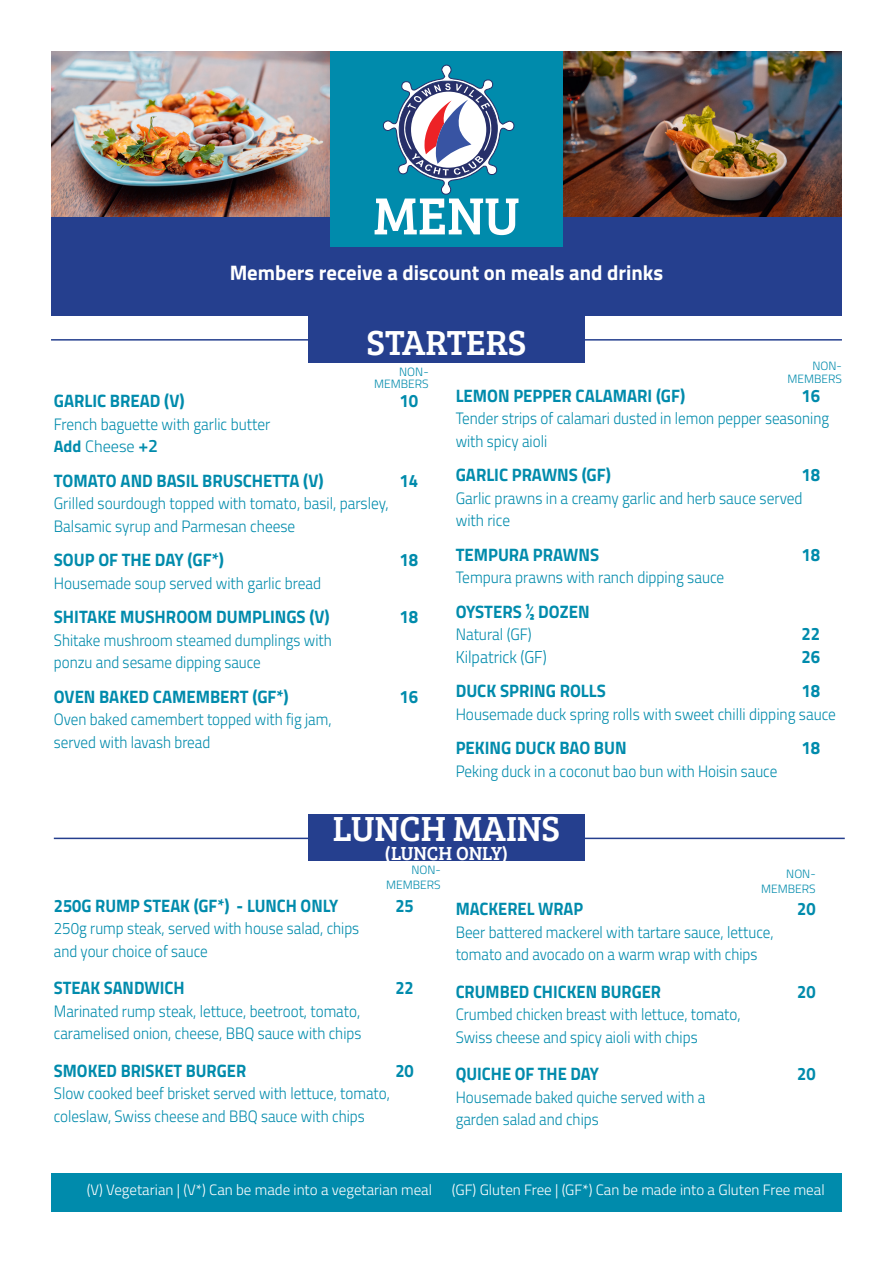
<style>
.page{position:relative;width:893px;height:1263px;background:#fff}
.page>*{position:absolute;margin:0;border:0;box-sizing:border-box;transform-origin:0 0}
.t1{font:54px "Bree Serif";color:#fff}
.t2{font:36px "Bree Serif";color:#fff}
.t3{font:700 21px "Titillium Web";color:#fff}
.t4{font:19.5px "Bree Serif";color:#fff}
.t5{font:700 18px "Titillium Web";color:#008bac;scale:.93 1}
.t6{font:700 18px "Titillium Web";color:#008bac;scale:.91 1}
.t7{font:300 17.25px "Titillium Web";color:#008bac;scale:.93 1}
.t8{font:300 16.5px/22.5px "Titillium Web";color:#008bac;scale:.91 1}
.t9{font:300 16.5px/22.5px "Titillium Web";color:#008bac;scale:.93 1}
.t10{font:300 16.5px "Titillium Web";color:#008bac}
.t11{font:300 15px "Titillium Web";color:#fff}
.t12{font:300 12px "Titillium Web";color:#008bac}
.s1{font-weight:700}
.s2{font-weight:600;font-size:18px}
</style>
<div class="page">
<img style="left:51px;top:51px;width:279px;height:167px">
<img style="left:563px;top:51px;width:279px;height:167px">
<div style="left:51px;top:218px;width:791px;height:98px;background:#253f8e"></div>
<div style="left:51px;top:1173px;width:791px;height:39px;background:#008bac"></div>
<hr style="left:51px;top:339px;width:791px;height:2px;background:#253f8e">
<div style="left:308px;top:316px;width:277px;height:46px;background:#253f8e"></div>
<hr style="left:54px;top:838px;width:791px;height:1px;background:#253f8e">
<div style="left:308px;top:814px;width:277px;height:47px;background:#253f8e"></div>
<div style="left:330px;top:51px;width:233px;height:196px;background:#008bac"></div>
<svg style="left:383px;top:65px;width:131px;height:130px"></svg>
<p class="t1" style="left:373px;top:176px;width:147px">MENU</p>
<p class="t3" style="left:230px;top:257px;width:435px">Members receive a discount on meals and drinks</p>
<p class="t2" style="left:367px;top:316px;width:161px">STARTERS</p>
<p class="t12" style="left:399px;top:363px;width:31px">NON-</p>
<p class="t12" style="left:374px;top:375px;width:56px">MEMBERS</p>
<p class="t12" style="left:812px;top:357px;width:31px">NON-</p>
<p class="t12" style="left:787px;top:370px;width:56px">MEMBERS</p>
<p class="t5" style="left:456px;top:382px;width:248px">LEMON PEPPER CALAMARI (GF)</p>
<p class="t5" style="left:801px;top:382px;width:22px">16</p>
<p class="t8" style="left:456px;top:406px;width:412px">Tender strips of calamari dusted in lemon pepper seasoning with spicy aioli</p>
<p class="t5" style="left:456px;top:461px;width:168px">GARLIC PRAWNS (GF)</p>
<p class="t5" style="left:801px;top:461px;width:22px">18</p>
<p class="t9" style="left:456px;top:486px;width:375px">Garlic prawns in a creamy garlic and herb sauce served with rice</p>
<p class="t5" style="left:456px;top:541px;width:156px">TEMPURA PRAWNS</p>
<p class="t5" style="left:801px;top:541px;width:22px">18</p>
<p class="t9" style="left:456px;top:565px;width:290px">Tempura prawns with ranch dipping sauce</p>
<p class="t5" style="left:456px;top:598px;width:146px">OYSTERS ½ DOZEN</p>
<p class="t9" style="left:456px;top:622px;width:83px">Natural (GF)</p>
<p class="t5" style="left:801px;top:620px;width:22px">22</p>
<p class="t7" style="left:456px;top:644px;width:99px">Kilpatrick (GF)</p>
<p class="t5" style="left:801px;top:643px;width:22px">26</p>
<p class="t5" style="left:456px;top:677px;width:163px">DUCK SPRING ROLLS</p>
<p class="t5" style="left:801px;top:677px;width:22px">18</p>
<p class="t9" style="left:456px;top:702px;width:410px">Housemade duck spring rolls with sweet chilli dipping sauce</p>
<p class="t5" style="left:456px;top:734px;width:185px">PEKING DUCK BAO BUN</p>
<p class="t5" style="left:801px;top:734px;width:22px">18</p>
<p class="t8" style="left:456px;top:759px;width:355px">Peking duck in a coconut bao bun with Hoisin sauce</p>
<p class="t5" style="left:54px;top:387px;width:142px">GARLIC BREAD (V)</p>
<p class="t5" style="left:400px;top:387px;width:22px">10</p>
<p class="t9" style="left:54px;top:412px;width:234px">French baguette with garlic butter</p>
<p class="t10" style="left:54px;top:435px;width:106px"><span class="s1">Add</span> Cheese <span class="s2">+2</span></p>
<p class="t5" style="left:54px;top:467px;width:292px">TOMATO AND BASIL BRUSCHETTA (V)</p>
<p class="t5" style="left:400px;top:467px;width:22px">14</p>
<p class="t9" style="left:54px;top:491px;width:362px">Grilled sourdough topped with tomato, basil, parsley,<br>Balsamic syrup and Parmesan cheese</p>
<p class="t5" style="left:54px;top:546px;width:184px">SOUP OF THE DAY (GF*)</p>
<p class="t5" style="left:400px;top:546px;width:22px">18</p>
<p class="t9" style="left:54px;top:571px;width:289px">Housemade soup served with garlic bread</p>
<p class="t5" style="left:54px;top:603px;width:298px">SHITAKE MUSHROOM DUMPLINGS (V)</p>
<p class="t5" style="left:400px;top:603px;width:22px">18</p>
<p class="t8" style="left:54px;top:628px;width:307px">Shitake mushroom steamed dumplings with</p>
<p class="t8" style="left:54px;top:650px;width:229px">ponzu and sesame dipping sauce</p>
<p class="t5" style="left:54px;top:683px;width:254px">OVEN BAKED CAMEMBERT (GF*)</p>
<p class="t5" style="left:400px;top:683px;width:22px">16</p>
<p class="t8" style="left:54px;top:707px;width:307px">Oven baked camembert topped with fig jam,</p>
<p class="t8" style="left:54px;top:730px;width:173px">served with lavash bread</p>
<p class="t2" style="left:333px;top:802px;width:228px">LUNCH MAINS</p>
<p class="t4" style="left:385px;top:839px;width:125px">(LUNCH ONLY)</p>
<p class="t12" style="left:411px;top:861px;width:31px">NON-</p>
<p class="t12" style="left:386px;top:876px;width:56px">MEMBERS</p>
<p class="t12" style="left:786px;top:865px;width:31px">NON-</p>
<p class="t12" style="left:761px;top:880px;width:56px">MEMBERS</p>
<p class="t6" style="left:54px;top:892px;width:314px">250G RUMP STEAK (GF*) - LUNCH ONLY</p>
<p class="t6" style="left:395px;top:892px;width:22px">25</p>
<p class="t8" style="left:54px;top:916px;width:337px">250g rump steak, served with house salad, chips and your choice of sauce</p>
<p class="t6" style="left:54px;top:974px;width:145px">STEAK SANDWICH</p>
<p class="t6" style="left:395px;top:974px;width:22px">22</p>
<p class="t8" style="left:54px;top:999px;width:339px">Marinated rump steak, lettuce, beetroot, tomato, caramelised onion, cheese, BBQ sauce with chips</p>
<p class="t6" style="left:54px;top:1057px;width:213px">SMOKED BRISKET BURGER</p>
<p class="t6" style="left:395px;top:1057px;width:22px">20</p>
<p class="t8" style="left:54px;top:1081px;width:371px">Slow cooked beef brisket served with lettuce, tomato, coleslaw, Swiss cheese and BBQ sauce with chips</p>
<p class="t6" style="left:456px;top:895px;width:142px">MACKEREL WRAP</p>
<p class="t6" style="left:797px;top:895px;width:22px">20</p>
<p class="t8" style="left:456px;top:920px;width:351px">Beer battered mackerel with tartare sauce, lettuce, tomato and avocado on a warm wrap with chips</p>
<p class="t6" style="left:456px;top:978px;width:227px">CRUMBED CHICKEN BURGER</p>
<p class="t6" style="left:797px;top:978px;width:22px">20</p>
<p class="t8" style="left:456px;top:1002px;width:315px">Crumbed chicken breast with lettuce, tomato,<br>Swiss cheese and spicy aioli with chips</p>
<p class="t6" style="left:456px;top:1060px;width:159px">QUICHE OF THE DAY</p>
<p class="t6" style="left:797px;top:1060px;width:22px">20</p>
<p class="t8" style="left:456px;top:1085px;width:276px">Housemade baked quiche served with a</p>
<p class="t8" style="left:456px;top:1107px;width:159px">garden salad and chips</p>
<p class="t11" style="left:87px;top:1179px;width:347px">(V) Vegetarian | (V*) Can be made into a vegetarian meal</p>
<p class="t11" style="left:452px;top:1179px;width:374px">(GF) Gluten Free | (GF*) Can be made into a Gluten Free meal</p>
</div>
